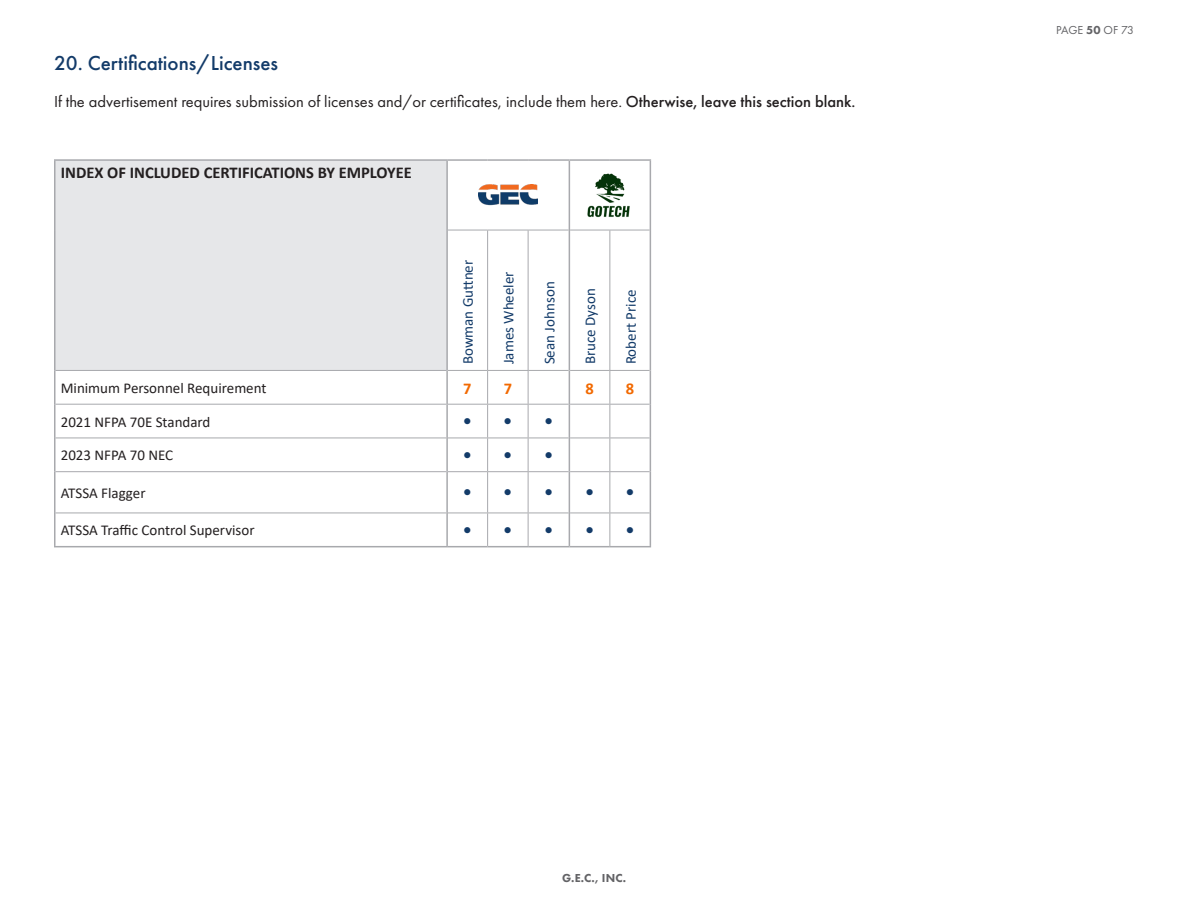
<style>
.page{position:relative;width:1188px;height:918px;background:#fff}
.page>*{position:absolute;margin:0;border:0;box-sizing:border-box;transform-origin:0 0}
.t1{font:500 21px "Futura PT";color:#133b69}
.t2{font:16.5px "Futura PT";color:#231f20}
.Resume-Sub{font:700 16.5px "Calibri";color:#231f20}
.Resume-Sub-2{font:700 16.5px "Calibri";color:#f26900}
.Resume-Sub-3{font:15px "Calibri";color:#231f20}
.Resume-Sub-4{font:15px "Calibri";color:#133b69}
.t3{font:800 12px "Futura PT";color:#636366}
.t4{font:12px "Futura PT";letter-spacing:-.01em;color:#636366}
.Resume-Sub-5{font:10.5px "Wingdings";color:#133b69}
.s1{font-weight:500}
.s2{font-weight:800}
</style>
<div class="page">
<div style="left:55px;top:160px;width:392px;height:210px;background:#e6e7e9"></div>
<hr style="left:56px;top:370px;width:390px;height:1px;background:#a8a9ad">
<hr style="left:56px;top:404px;width:390px;height:1px;background:#a8a9ad">
<hr style="left:56px;top:438px;width:390px;height:1px;background:#a8a9ad">
<hr style="left:56px;top:471px;width:390px;height:1px;background:#a8a9ad">
<hr style="left:56px;top:513px;width:390px;height:1px;background:#a8a9ad">
<hr style="left:448px;top:230px;width:40px;height:1px;background:#a8a9ad">
<hr style="left:488px;top:230px;width:40px;height:1px;background:#a8a9ad">
<hr style="left:487px;top:230px;width:1px;height:140px;background:#a8a9ad">
<hr style="left:528px;top:230px;width:41px;height:1px;background:#a8a9ad">
<hr style="left:528px;top:230px;width:1px;height:140px;background:#a8a9ad">
<hr style="left:570px;top:230px;width:40px;height:1px;background:#a8a9ad">
<hr style="left:610px;top:230px;width:40px;height:1px;background:#a8a9ad">
<hr style="left:609px;top:230px;width:1px;height:140px;background:#a8a9ad">
<hr style="left:448px;top:370px;width:40px;height:1px;background:#a8a9ad">
<hr style="left:488px;top:370px;width:40px;height:1px;background:#a8a9ad">
<hr style="left:487px;top:371px;width:1px;height:33px;background:#a8a9ad">
<hr style="left:528px;top:370px;width:41px;height:1px;background:#a8a9ad">
<hr style="left:528px;top:371px;width:1px;height:33px;background:#a8a9ad">
<hr style="left:570px;top:370px;width:40px;height:1px;background:#a8a9ad">
<hr style="left:610px;top:370px;width:40px;height:1px;background:#a8a9ad">
<hr style="left:609px;top:371px;width:1px;height:33px;background:#a8a9ad">
<hr style="left:448px;top:404px;width:40px;height:1px;background:#a8a9ad">
<hr style="left:488px;top:404px;width:40px;height:1px;background:#a8a9ad">
<hr style="left:487px;top:405px;width:1px;height:33px;background:#a8a9ad">
<hr style="left:528px;top:404px;width:41px;height:1px;background:#a8a9ad">
<hr style="left:528px;top:405px;width:1px;height:33px;background:#a8a9ad">
<hr style="left:570px;top:404px;width:40px;height:1px;background:#a8a9ad">
<hr style="left:610px;top:404px;width:40px;height:1px;background:#a8a9ad">
<hr style="left:609px;top:405px;width:1px;height:33px;background:#a8a9ad">
<hr style="left:448px;top:438px;width:40px;height:1px;background:#a8a9ad">
<hr style="left:488px;top:438px;width:40px;height:1px;background:#a8a9ad">
<hr style="left:487px;top:438px;width:1px;height:33px;background:#a8a9ad">
<hr style="left:528px;top:438px;width:41px;height:1px;background:#a8a9ad">
<hr style="left:528px;top:438px;width:1px;height:33px;background:#a8a9ad">
<hr style="left:570px;top:438px;width:40px;height:1px;background:#a8a9ad">
<hr style="left:610px;top:438px;width:40px;height:1px;background:#a8a9ad">
<hr style="left:609px;top:438px;width:1px;height:33px;background:#a8a9ad">
<hr style="left:448px;top:471px;width:40px;height:1px;background:#a8a9ad">
<hr style="left:488px;top:471px;width:40px;height:1px;background:#a8a9ad">
<hr style="left:487px;top:472px;width:1px;height:41px;background:#a8a9ad">
<hr style="left:528px;top:471px;width:41px;height:1px;background:#a8a9ad">
<hr style="left:528px;top:472px;width:1px;height:41px;background:#a8a9ad">
<hr style="left:570px;top:471px;width:40px;height:1px;background:#a8a9ad">
<hr style="left:610px;top:471px;width:40px;height:1px;background:#a8a9ad">
<hr style="left:609px;top:472px;width:1px;height:41px;background:#a8a9ad">
<hr style="left:448px;top:513px;width:40px;height:1px;background:#a8a9ad">
<hr style="left:488px;top:513px;width:40px;height:1px;background:#a8a9ad">
<hr style="left:487px;top:513px;width:1px;height:33px;background:#a8a9ad">
<hr style="left:528px;top:513px;width:41px;height:1px;background:#a8a9ad">
<hr style="left:528px;top:513px;width:1px;height:33px;background:#a8a9ad">
<hr style="left:570px;top:513px;width:40px;height:1px;background:#a8a9ad">
<hr style="left:610px;top:513px;width:40px;height:1px;background:#a8a9ad">
<hr style="left:609px;top:513px;width:1px;height:33px;background:#a8a9ad">
<hr style="left:446px;top:161px;width:2px;height:69px;background:#a8a9ad">
<hr style="left:446px;top:230px;width:2px;height:140px;background:#a8a9ad">
<hr style="left:446px;top:370px;width:2px;height:34px;background:#a8a9ad">
<hr style="left:446px;top:404px;width:2px;height:34px;background:#a8a9ad">
<hr style="left:446px;top:438px;width:2px;height:34px;background:#a8a9ad">
<hr style="left:446px;top:472px;width:2px;height:41px;background:#a8a9ad">
<hr style="left:446px;top:513px;width:2px;height:33px;background:#a8a9ad">
<hr style="left:54px;top:159px;width:393px;height:2px;background:#a8a9ad">
<hr style="left:54px;top:161px;width:2px;height:69px;background:#a8a9ad">
<hr style="left:54px;top:230px;width:2px;height:140px;background:#a8a9ad">
<hr style="left:447px;top:159px;width:41px;height:2px;background:#a8a9ad">
<hr style="left:488px;top:159px;width:40px;height:2px;background:#a8a9ad">
<hr style="left:528px;top:159px;width:41px;height:2px;background:#a8a9ad">
<hr style="left:54px;top:370px;width:2px;height:34px;background:#a8a9ad">
<hr style="left:54px;top:404px;width:2px;height:34px;background:#a8a9ad">
<hr style="left:54px;top:438px;width:2px;height:34px;background:#a8a9ad">
<hr style="left:54px;top:472px;width:2px;height:41px;background:#a8a9ad">
<hr style="left:54px;top:513px;width:2px;height:33px;background:#a8a9ad">
<hr style="left:54px;top:546px;width:393px;height:1px;background:#a8a9ad">
<hr style="left:447px;top:546px;width:41px;height:1px;background:#a8a9ad">
<hr style="left:488px;top:546px;width:40px;height:1px;background:#a8a9ad">
<hr style="left:528px;top:546px;width:41px;height:1px;background:#a8a9ad">
<hr style="left:569px;top:159px;width:41px;height:2px;background:#a8a9ad">
<hr style="left:569px;top:161px;width:1px;height:69px;background:#a8a9ad">
<hr style="left:610px;top:159px;width:41px;height:2px;background:#a8a9ad">
<hr style="left:650px;top:161px;width:1px;height:69px;background:#a8a9ad">
<hr style="left:569px;top:230px;width:1px;height:140px;background:#a8a9ad">
<hr style="left:650px;top:230px;width:1px;height:140px;background:#a8a9ad">
<hr style="left:569px;top:370px;width:1px;height:34px;background:#a8a9ad">
<hr style="left:650px;top:370px;width:1px;height:34px;background:#a8a9ad">
<hr style="left:569px;top:404px;width:1px;height:34px;background:#a8a9ad">
<hr style="left:650px;top:404px;width:1px;height:34px;background:#a8a9ad">
<hr style="left:569px;top:438px;width:1px;height:34px;background:#a8a9ad">
<hr style="left:650px;top:438px;width:1px;height:34px;background:#a8a9ad">
<hr style="left:569px;top:472px;width:1px;height:41px;background:#a8a9ad">
<hr style="left:650px;top:472px;width:1px;height:41px;background:#a8a9ad">
<hr style="left:569px;top:513px;width:1px;height:33px;background:#a8a9ad">
<hr style="left:650px;top:513px;width:1px;height:33px;background:#a8a9ad">
<hr style="left:569px;top:546px;width:41px;height:1px;background:#a8a9ad">
<hr style="left:610px;top:546px;width:41px;height:1px;background:#a8a9ad">
<img style="left:479px;top:184px;width:59px;height:22px">
<img style="left:587px;top:173px;width:43px;height:45px">
<p class="t1" style="left:54px;top:50px;width:226px">20. Certifications/Licenses</p>
<p class="t2" style="left:54px;top:92px;width:803px">If the advertisement requires submission of licenses and/or certificates, include them here. <span class="s1">Otherwise, leave this section blank.</span></p>
<p class="Resume-Sub" style="left:61px;top:161px;width:353px">INDEX OF INCLUDED CERTIFICATIONS BY EMPLOYEE</p>
<p class="Resume-Sub-4" style="left:458px;top:364px;width:106px;rotate:-90deg">Bowman Guttner</p>
<p class="Resume-Sub-4" style="left:498px;top:364px;width:94px;rotate:-90deg">James Wheeler</p>
<p class="Resume-Sub-4" style="left:539px;top:364px;width:84px;rotate:-90deg">Sean Johnson</p>
<p class="Resume-Sub-4" style="left:580px;top:364px;width:77px;rotate:-90deg">Bruce Dyson</p>
<p class="Resume-Sub-4" style="left:620px;top:364px;width:76px;rotate:-90deg">Robert Price</p>
<p class="Resume-Sub-3" style="left:61px;top:378px;width:207px">Minimum Personnel Requirement</p>
<p class="Resume-Sub-2" style="left:463px;top:376px;width:10px">7</p>
<p class="Resume-Sub-2" style="left:504px;top:376px;width:10px">7</p>
<p class="Resume-Sub-2" style="left:585px;top:376px;width:10px">8</p>
<p class="Resume-Sub-2" style="left:626px;top:376px;width:10px">8</p>
<p class="Resume-Sub-3" style="left:61px;top:411px;width:151px">2021 NFPA 70E Standard</p>
<p class="Resume-Sub-5" style="left:463px;top:416px;width:9px">●</p>
<p class="Resume-Sub-5" style="left:504px;top:416px;width:9px">●</p>
<p class="Resume-Sub-5" style="left:545px;top:416px;width:9px">●</p>
<p class="Resume-Sub-3" style="left:61px;top:445px;width:114px">2023 NFPA 70 NEC</p>
<p class="Resume-Sub-5" style="left:463px;top:449px;width:9px">●</p>
<p class="Resume-Sub-5" style="left:504px;top:449px;width:9px">●</p>
<p class="Resume-Sub-5" style="left:545px;top:449px;width:9px">●</p>
<p class="Resume-Sub-3" style="left:61px;top:483px;width:86px">ATSSA Flagger</p>
<p class="Resume-Sub-5" style="left:463px;top:487px;width:9px">●</p>
<p class="Resume-Sub-5" style="left:504px;top:487px;width:9px">●</p>
<p class="Resume-Sub-5" style="left:545px;top:487px;width:9px">●</p>
<p class="Resume-Sub-5" style="left:586px;top:487px;width:9px">●</p>
<p class="Resume-Sub-5" style="left:626px;top:487px;width:9px">●</p>
<p class="Resume-Sub-3" style="left:61px;top:520px;width:195px">ATSSA Traffic Control Supervisor</p>
<p class="Resume-Sub-5" style="left:463px;top:524px;width:9px">●</p>
<p class="Resume-Sub-5" style="left:504px;top:524px;width:9px">●</p>
<p class="Resume-Sub-5" style="left:545px;top:524px;width:9px">●</p>
<p class="Resume-Sub-5" style="left:586px;top:524px;width:9px">●</p>
<p class="Resume-Sub-5" style="left:626px;top:524px;width:9px">●</p>
<p class="t3" style="left:562px;top:871px;width:65px">G.E.C., INC.</p>
<p class="t4" style="left:1056px;top:23px;width:79px">PAGE <span class="s2">50</span> OF 73</p>
</div>
